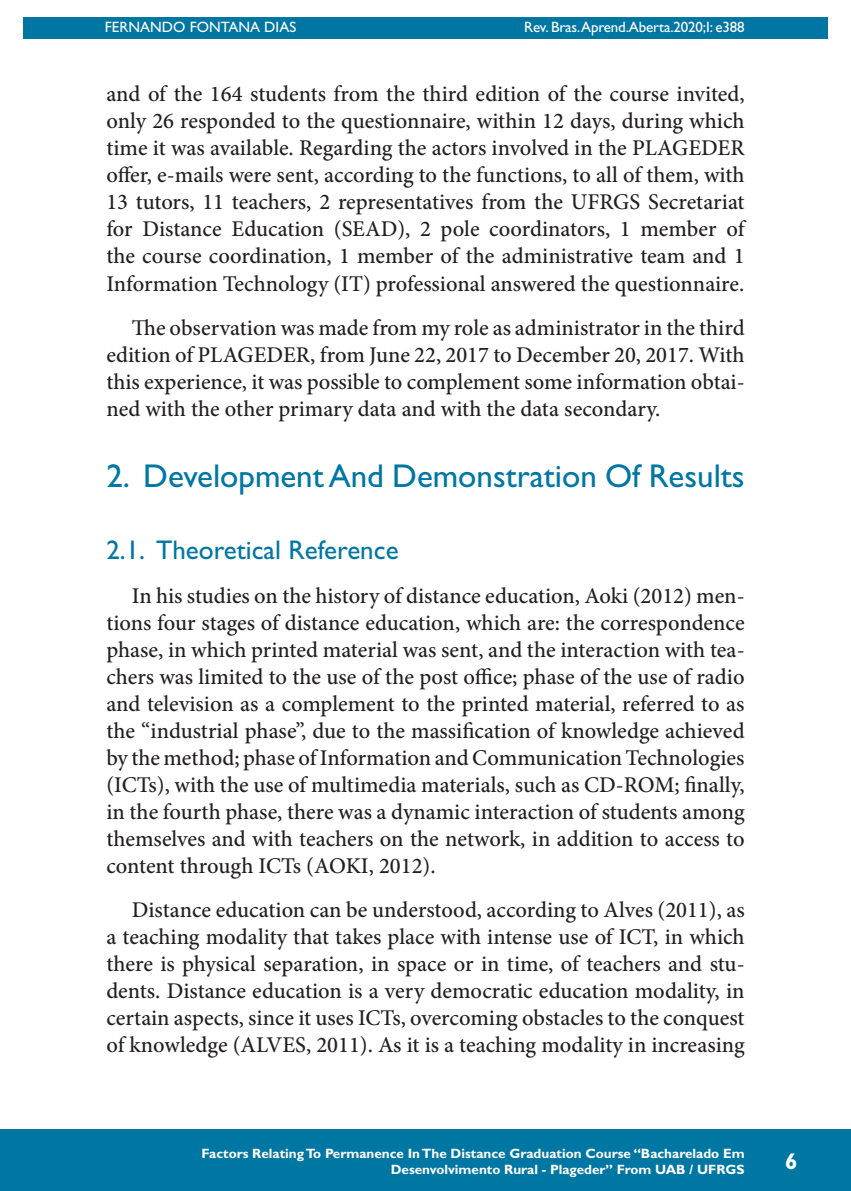
<style>
.page{position:relative;width:851px;height:1191px;background:#fff}
.page>*{position:absolute;margin:0;border:0;box-sizing:border-box;transform-origin:0 0}
.t1{font:33px "Gill Sans Std";color:#0076a3}
.t2{font:27px "Gill Sans Std";color:#0076a3}
.Texto_corrido{font:500 22.5px/27px "Minion Pro";color:#231f20;text-align:justify}
.t3{font:700 22.5px "Gill Sans Std";color:#fff}
.t4{font:15px "Gill Sans Std";letter-spacing:-.01em;color:#fff}
.t5{font:700 13.5px/16.2px "Gill Sans Std";color:#fff;text-align:right}
</style>
<div class="page">
<hr style="left:104px;top:0;width:1px;height:467px;background:#0076a3">
<div style="left:23px;top:17px;width:804px;height:21px;background:#0076a3"></div>
<div style="left:0;top:1129px;width:850px;height:62px;background:#0076a3"></div>
<p class="t4" style="left:105px;top:18px;width:193px">FERNANDO FONTANA DIAS</p>
<p class="t4" style="left:524px;top:18px;width:222px">Rev. Bras.Aprend.Aberta.2020;I: e388</p>
<p class="Texto_corrido" style="left:106px;top:81px;width:639px">and of the 164 students from the third edition of the course invited, only 26 responded to the questionnaire, within 12 days, during which time it was available. Regarding the actors involved in the PLAGEDER offer, e-mails were sent, according to the functions, to all of them, with 13 tutors, 11 teachers, 2 representatives from the UFRGS Secretariat for Distance Education (SEAD), 2 pole coordinators, 1 member of the course coordination, 1 member of the administrative team and 1<br>Information Technology (IT) professional answered the questionnaire.</p>
<p class="Texto_corrido" style="left:106px;top:314px;width:639px;text-indent:26px">The observation was made from my role as administrator in the third edition of PLAGEDER, from June 22, 2017 to December 20, 2017. With this experience, it was possible to complement some information obtai&shy;ned with the other primary data and with the data secondary.</p>
<p class="t1" style="left:106px;top:457px;width:639px">2. Development And Demonstration Of Results</p>
<p class="t2" style="left:106px;top:534px;width:294px">2.1. Theoretical Reference</p>
<p class="Texto_corrido" style="left:106px;top:582px;width:639px;text-indent:26px">In his studies on the history of distance education, Aoki (2012) men&shy;tions four stages of distance education, which are: the correspondence phase, in which printed material was sent, and the interaction with tea&shy;chers was limited to the use of the post office; phase of the use of radio and television as a complement to the printed material, referred to as the “industrial phase”, due to the massification of knowledge achieved by the method; phase of Information and Communication Technologies (ICTs), with the use of multimedia materials, such as CD-ROM; finally, in the fourth phase, there was a dynamic interaction of students among themselves and with teachers on the network, in addition to access to content through ICTs (AOKI, 2012).</p>
<p class="Texto_corrido" style="left:106px;top:896px;width:639px;text-indent:26px">Distance education can be understood, according to Alves (2011), as a teaching modality that takes place with intense use of ICT, in which there is physical separation, in space or in time, of teachers and stu&shy;dents. Distance education is a very democratic education modality, in certain aspects, since it uses ICTs, overcoming obstacles to the conquest of knowledge (ALVES, 2011). As it is a teaching modality in increasing</p>
<p class="t5" style="left:201px;top:1145px;width:544px">Factors Relating To Permanence In The Distance Graduation Course “Bacharelado Em<br>Desenvolvimento Rural - Plageder” From UAB / UFRGS</p>
<p class="t3" style="left:785px;top:1148px;width:14px">6</p>
</div>
